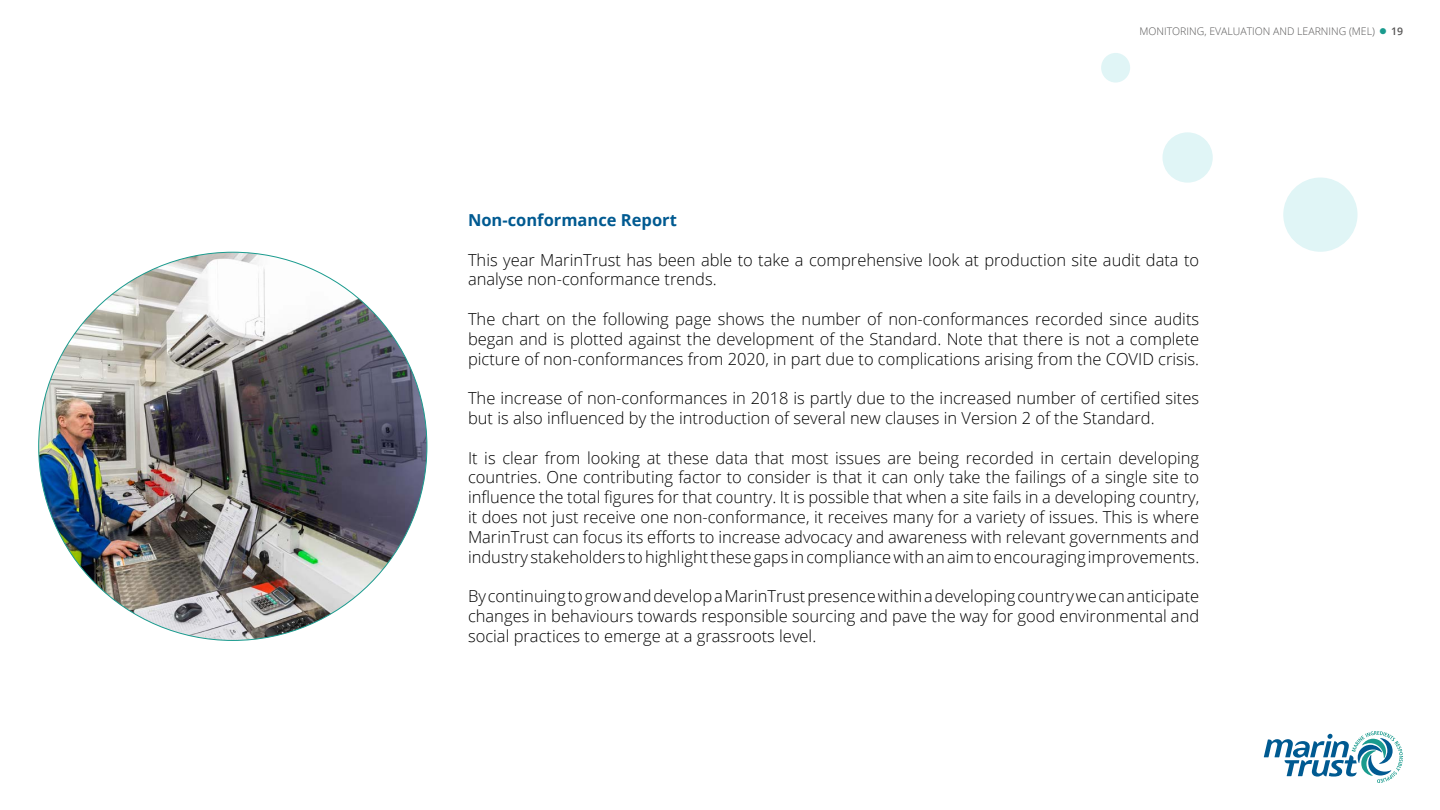
<style>
.page{position:relative;width:1440px;height:810px;background:#fff}
.page>*{position:absolute;margin:0;border:0;box-sizing:border-box;transform-origin:0 0}
.t1{font:300 16.5px/19.8px "Open Sans";color:#000;text-align:justify}
.t2{font:700 16.5px "Open Sans";color:#005a91}
.t3{font:300 10.5px "Open Sans";color:#575656}
.s1{color:#1a9b8e}
.s2{font-weight:600}
</style>
<div class="page">
<svg style="left:1264px;top:731px;width:139px;height:52px"></svg>
<img style="left:39px;top:252px;width:388px;height:388px;border-radius:194px">
<div style="left:1101px;top:53px;width:29px;height:30px;background:#e0f5f6;border-radius:50%"></div>
<div style="left:1162px;top:132px;width:51px;height:51px;background:#e0f5f6;border-radius:50%"></div>
<div style="left:1283px;top:178px;width:75px;height:74px;background:#e0f5f6;border-radius:50%"></div>
<p class="t3" style="left:1140px;top:24px;width:265px">MONITORING, EVALUATION AND LEARNING (MEL) <span class="s1">●</span> <span class="s2">19</span></p>
<p class="t2" style="left:468px;top:208px;width:210px">Non-conformance Report</p>
<p class="t1" style="left:468px;top:249px;width:733px">This year MarinTrust has been able to take a comprehensive look at production site audit data to analyse non-conformance trends.</p>
<p class="t1" style="left:468px;top:309px;width:733px">The chart on the following page shows the number of non-conformances recorded since audits began and is plotted against the development of the Standard. Note that there is not a complete picture of non-conformances from 2020, in part due to complications arising from the COVID crisis.</p>
<p class="t1" style="left:468px;top:388px;width:733px">The increase of non-conformances in 2018 is partly due to the increased number of certified sites but is also influenced by the introduction of several new clauses in Version 2 of the Standard.</p>
<p class="t1" style="left:468px;top:447px;width:733px">It is clear from looking at these data that most issues are being recorded in certain developing countries. One contributing factor to consider is that it can only take the failings of a single site to influence the total figures for that country. It is possible that when a site fails in a developing country, it does not just receive one non-conformance, it receives many for a variety of issues. This is where MarinTrust can focus its efforts to increase advocacy and awareness with relevant governments and industry stakeholders to highlight these gaps in compliance with an aim to encouraging improvements.</p>
<p class="t1" style="left:468px;top:586px;width:733px">By continuing to grow and develop a MarinTrust presence within a developing country we can anticipate changes in behaviours towards responsible sourcing and pave the way for good environmental and social practices to emerge at a grassroots level.</p>
</div>
